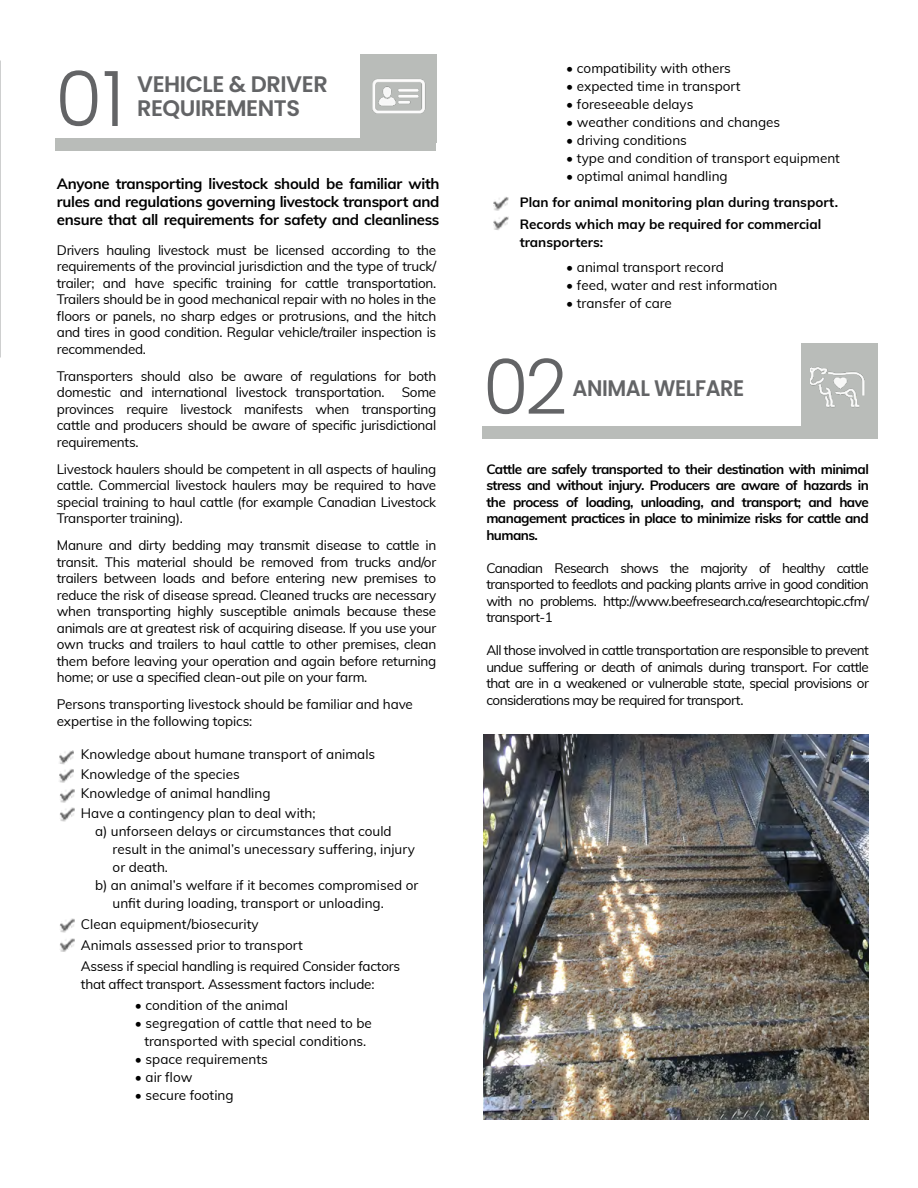
<style>
.page{position:relative;width:918px;height:1188px;background:#fff}
.page>*{position:absolute;margin:0;border:0;box-sizing:border-box;transform-origin:0 0}
.t1{font:300 76.5px "Poppins";color:#636466}
.t2{font:600 22.5px "Poppins";letter-spacing:-.02em;color:#636466}
.t3{font:600 22.5px "Poppins";letter-spacing:-.02em;color:#636466;scale:.93 1}
.t4{font:700 15px/18px "Muli";letter-spacing:-.02em;color:#000;text-align:justify}
.t5{font:13.5px/16.5px "Muli";color:#000;text-align:justify}
.t6{font:700 13.5px/16.5px "Muli";color:#000;text-align:justify}
.t7{font:13.5px/16.5px "Muli";letter-spacing:-.02em;color:#000}
</style>
<div class="page">
<img style="left:59px;top:750px;width:15px;height:15px">
<img style="left:59px;top:769px;width:15px;height:14px">
<img style="left:59px;top:789px;width:16px;height:14px">
<img style="left:59px;top:807px;width:16px;height:15px">
<div style="left:56px;top:139px;width:380px;height:12px;background:#b9bcb9"></div>
<div style="left:360px;top:54px;width:76px;height:89px;background:#b9bcb9"></div>
<img style="left:372px;top:79px;width:54px;height:35px">
<div style="left:482px;top:426px;width:396px;height:13px;background:#b9bcb9"></div>
<div style="left:801px;top:343px;width:77px;height:89px;background:#b9bcb9"></div>
<img style="left:810px;top:367px;width:55px;height:41px">
<img style="left:59px;top:918px;width:16px;height:15px">
<img style="left:60px;top:938px;width:15px;height:14px">
<img style="left:493px;top:197px;width:16px;height:14px">
<img style="left:493px;top:216px;width:16px;height:14px">
<img style="left:484px;top:734px;width:385px;height:386px">
<h1 class="t1" style="left:55px;top:55px;width:71px">01</h1>
<h2 class="t2" style="left:137px;top:71px;width:192px">VEHICLE &amp; DRIVER</h2>
<h2 class="t2" style="left:137px;top:95px;width:164px">REQUIREMENTS</h2>
<p class="t4" style="left:57px;top:174px;width:384px">Anyone transporting livestock should be familiar with rules and regulations governing livestock transport and ensure that all requirements for safety and cleanliness</p>
<p class="t5" style="left:57px;top:241px;width:381px">Drivers hauling livestock must be licensed according to the requirements of the provincial jurisdiction and the type of truck/ trailer; and have specific training for cattle transportation.<br>Trailers should be in good mechanical repair with no holes in the floors or panels, no sharp edges or protrusions, and the hitch and tires in good condition. Regular vehicle/trailer inspection is recommended.</p>
<p class="t7" style="left:57px;top:367px;width:381px">Transporters should also be aware of regulations for both domestic and international livestock transportation.</p>
<p class="t5" style="left:57px;top:384px;width:381px;text-indent:345px">Some provinces require livestock manifests when transporting cattle and producers should be aware of specific jurisdictional requirements.</p>
<p class="t5" style="left:57px;top:460px;width:381px">Livestock haulers should be competent in all aspects of hauling cattle. Commercial livestock haulers may be required to have special training to haul cattle (for example Canadian Livestock Transporter training).</p>
<p class="t5" style="left:57px;top:537px;width:381px">Manure and dirty bedding may transmit disease to cattle in transit. This material should be removed from trucks and/or trailers between loads and before entering new premises to reduce the risk of disease spread. Cleaned trucks are necessary when transporting highly susceptible animals because these animals are at greatest risk of acquiring disease. If you use your own trucks and trailers to haul cattle to other premises, clean them before leaving your operation and again before returning home; or use a specified clean-out pile on your farm.</p>
<p class="t5" style="left:57px;top:696px;width:358px">Persons transporting livestock should be familiar and have expertise in the following topics:</p>
<p class="t5" style="left:81px;top:744px;width:296px;line-height:19.5px;text-align:left">Knowledge about humane transport of animals Knowledge of the species<br>Knowledge of animal handling<br>Have a contingency plan to deal with;</p>
<p class="t5" style="left:95px;top:822px;width:298px">a) unforseen delays or circumstances that could</p>
<p class="t5" style="left:113px;top:840px;width:304px">result in the animal’s unecessary suffering, injury</p>
<p class="t5" style="left:113px;top:858px;width:57px">or death.</p>
<p class="t5" style="left:95px;top:876px;width:325px">b) an animal’s welfare if it becomes compromised or</p>
<p class="t5" style="left:113px;top:894px;width:273px">unfit during loading, transport or unloading.</p>
<p class="t5" style="left:81px;top:913px;width:321px;line-height:21px;text-align:left">Clean equipment/biosecurity<br>Animals assessed prior to transport<br>Assess if special handling is required Consider factors</p>
<p class="t7" style="left:81px;top:975px;width:295px">that affect transport. Assessment factors include:</p>
<p class="t5" style="left:135px;top:996px;width:155px">• condition of the animal</p>
<p class="t5" style="left:135px;top:1013px;width:239px;line-height:18px;text-align:center">• segregation of cattle that need to be transported with special conditions.</p>
<p class="t5" style="left:135px;top:1050px;width:134px">• space requirements</p>
<p class="t5" style="left:135px;top:1068px;width:59px">• air flow</p>
<p class="t5" style="left:135px;top:1086px;width:100px">• secure footing</p>
<p class="t5" style="left:566px;top:59px;width:166px">• compatibility with others</p>
<p class="t5" style="left:566px;top:77px;width:176px">• expected time in transport</p>
<p class="t5" style="left:566px;top:95px;width:129px">• foreseeable delays</p>
<p class="t5" style="left:566px;top:113px;width:215px">• weather conditions and changes</p>
<p class="t5" style="left:566px;top:131px;width:122px">• driving conditions</p>
<p class="t5" style="left:566px;top:149px;width:275px">• type and condition of transport equipment</p>
<p class="t5" style="left:566px;top:167px;width:163px">• optimal animal handling</p>
<p class="t6" style="left:520px;top:190px;width:320px;line-height:22.5px">Plan for animal monitoring plan during transport.<br>Records which may be required for commercial</p>
<p class="t6" style="left:520px;top:234px;width:85px">transporters:</p>
<p class="t5" style="left:566px;top:259px;width:159px">• animal transport record</p>
<p class="t5" style="left:566px;top:277px;width:213px">• feed, water and rest information</p>
<p class="t5" style="left:566px;top:295px;width:107px">• transfer of care</p>
<h1 class="t1" style="left:483px;top:343px;width:86px">02</h1>
<h2 class="t3" style="left:573px;top:375px;width:186px">ANIMAL WELFARE</h2>
<p class="t6" style="left:486px;top:460px;width:384px">Cattle are safely transported to their destination with minimal stress and without injury. Producers are aware of hazards in the process of loading, unloading, and transport; and have management practices in place to minimize risks for cattle and humans.</p>
<p class="t5" style="left:486px;top:559px;width:384px">Canadian Research shows the majority of healthy cattle transported to feedlots and packing plants arrive in good condition with no problems. http://www.beefresearch.ca/researchtopic.cfm/ transport-1</p>
<p class="t5" style="left:486px;top:642px;width:384px">All those involved in cattle transportation are responsible to prevent undue suffering or death of animals during transport. For cattle that are in a weakened or vulnerable state, special provisions or considerations may be required for transport.</p>
</div>
